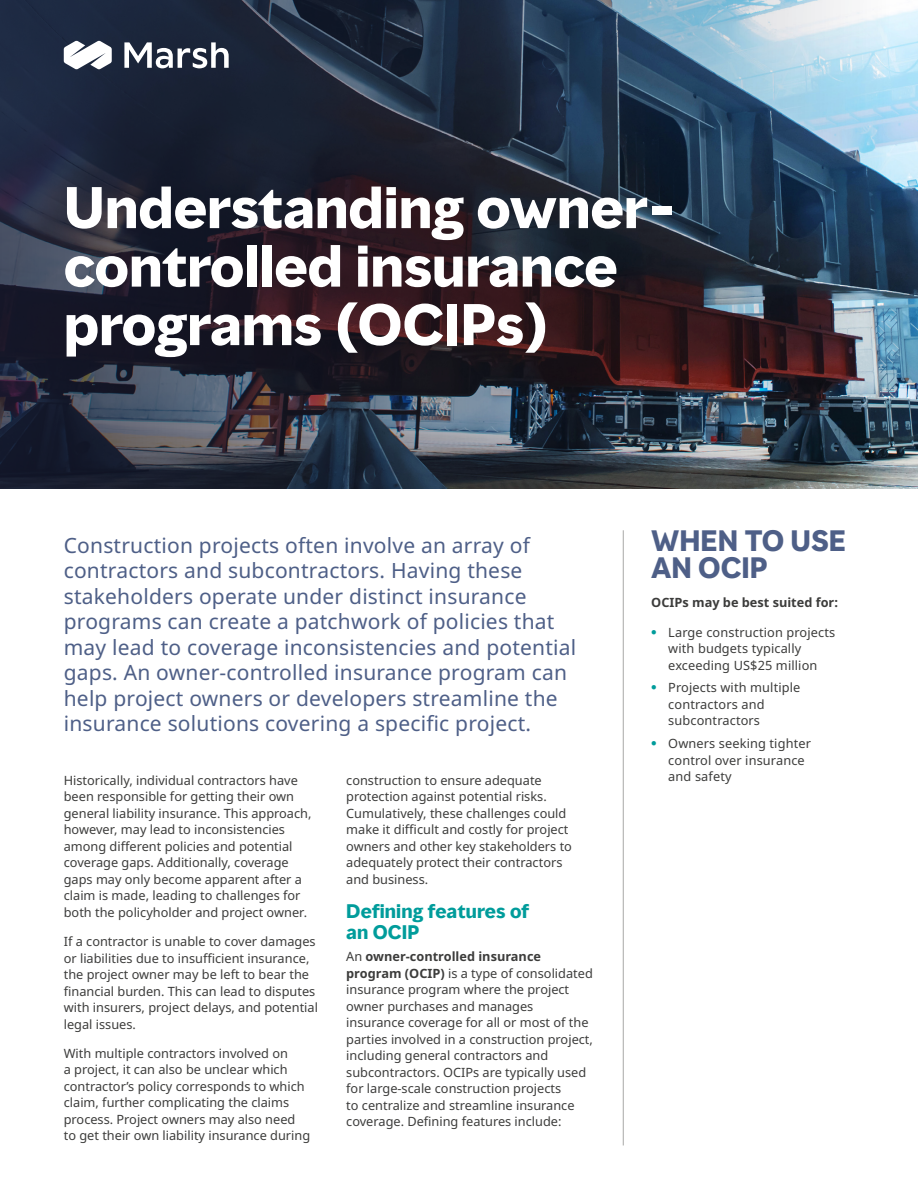
<style>
.page{position:relative;width:918px;height:1188px;background:#fff}
.page>*{position:absolute;margin:0;border:0;box-sizing:border-box;transform-origin:0 0}
.Page_Heading__36_39__White{font:700 54px/58.5px "MMC Display";color:#fff}
.Sidebar_Heading__18_18__Grey_Blue{font:700 27px/27px "MMC Display";color:#4e5f87}
.Body_Intro__14_17__Blue_Grey{font:21px/25.5px "Noto Sans";letter-spacing:.01em;color:#4e5f87}
.Body_Subhead__12_14__Turquoise{font:700 18px/21px "MMC Display";letter-spacing:.01em;color:#009c9b}
.Body__8_5_11{font:12.75px/16.5px "Noto Sans";color:#3c3c3b}
.Body__8_5_11__Bold{font:700 12.75px "Noto Sans";color:#3c3c3b}
.s1{font-family:"MMC Display";font-weight:700;color:#009c9b}
.s2{font-weight:700}
</style>
<div class="page">
<img style="left:0;top:0;width:918px;height:488px">
<svg style="left:124px;top:42px;width:105px;height:26px"></svg>
<svg style="left:64px;top:41px;width:48px;height:28px"></svg>
<hr style="left:623px;top:530px;width:1px;height:615px;background:#a8a8a7">
<h2 class="Page_Heading__36_39__White" style="left:64px;top:179px;width:614px">Understanding owner&shy;controlled insurance programs (OCIPs)</h2>
<h3 class="Body_Intro__14_17__Blue_Grey" style="left:64px;top:533px;width:514px">Construction projects often involve an array of contractors and subcontractors. Having these stakeholders operate under distinct insurance programs can create a patchwork of policies that may lead to coverage inconsistencies and potential gaps. An owner-controlled insurance program can help project owners or developers streamline the insurance solutions covering a specific project.</h3>
<h4 class="Sidebar_Heading__18_18__Grey_Blue" style="left:651px;top:528px;width:196px">WHEN TO USE<br>AN OCIP</h4>
<p class="Body__8_5_11__Bold" style="left:651px;top:594px;width:188px">OCIPs may be best suited for:</p>
<p class="Body__8_5_11" style="left:668px;top:624px;width:168px;text-indent:-17px"><span class="s1">•</span> Large construction projects with budgets typically exceeding US$25 million</p>
<p class="Body__8_5_11" style="left:668px;top:680px;width:134px;text-indent:-17px"><span class="s1">•</span> Projects with multiple contractors and subcontractors</p>
<p class="Body__8_5_11" style="left:668px;top:736px;width:144px;text-indent:-17px"><span class="s1">•</span> Owners seeking tighter control over insurance</p>
<p class="Body__8_5_11" style="left:64px;top:772px;width:236px">Historically, individual contractors have</p>
<p class="Body__8_5_11" style="left:668px;top:769px;width:65px">and safety</p>
<p class="Body__8_5_11" style="left:64px;top:789px;width:249px">been responsible for getting their own general liability insurance. This approach, however, may lead to inconsistencies among different policies and potential coverage gaps. Additionally, coverage gaps may only become apparent after a claim is made, leading to challenges for both the policyholder and project owner.</p>
<p class="Body__8_5_11" style="left:64px;top:934px;width:256px">If a contractor is unable to cover damages or liabilities due to insufficient insurance, the project owner may be left to bear the financial burden. This can lead to disputes with insurers, project delays, and potential legal issues.</p>
<p class="Body__8_5_11" style="left:64px;top:1045px;width:248px">With multiple contractors involved on<br>a project, it can also be unclear which contractor’s policy corresponds to which claim, further complicating the claims process. Project owners may also need to get their own liability insurance during</p>
<p class="Body__8_5_11" style="left:346px;top:772px;width:227px">construction to ensure adequate protection against potential risks.<br>Cumulatively, these challenges could make it difficult and costly for project owners and other key stakeholders to adequately protect their contractors and business.</p>
<h3 class="Body_Subhead__12_14__Turquoise" style="left:346px;top:901px;width:184px">Defining features of an OCIP</h3>
<p class="Body__8_5_11" style="left:346px;top:949px;width:248px">An <span class="s2">owner-controlled insurance program (OCIP)</span> is a type of consolidated insurance program where the project owner purchases and manages insurance coverage for all or most of the parties involved in a construction project, including general contractors and subcontractors. OCIPs are typically used for large-scale construction projects<br>to centralize and streamline insurance coverage. Defining features include:</p>
</div>
